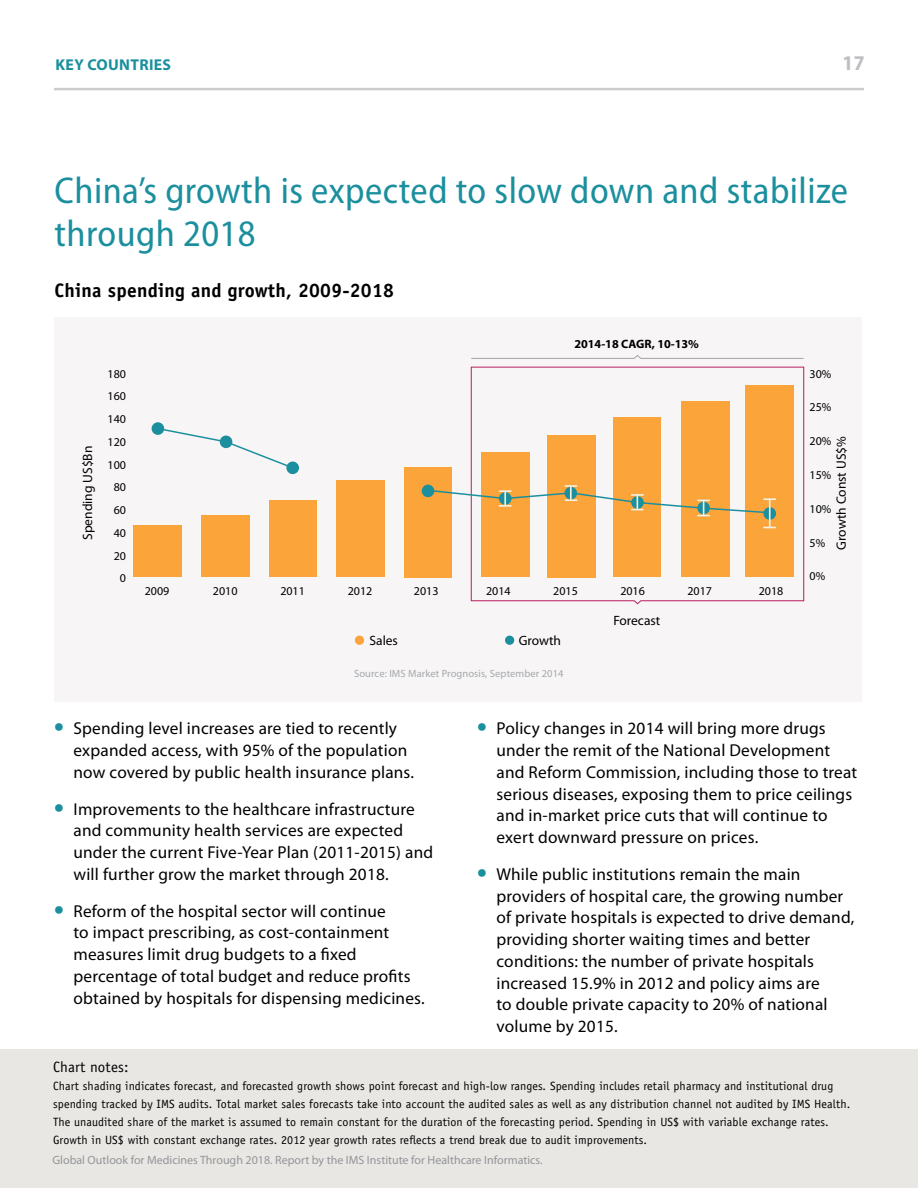
<style>
.page{position:relative;width:918px;height:1188px;background:#fff}
.page>*{position:absolute;margin:0;border:0;box-sizing:border-box;transform-origin:0 0}
.t1{font:semi-condensed 37.5px/43.5px "Myriad Pro";letter-spacing:.01em;color:#1b8f9e}
.t2{font:700 semi-condensed 21px "Myriad Pro";color:#bdbec1}
.t3{font:700 19.5px "Officina Sans Std";letter-spacing:.01em;color:#000}
.t4{font:17.25px/21.8px "Myriad Pro";letter-spacing:.01em;color:#000}
.t5{font:700 15.75px "Myriad Pro";letter-spacing:.02em;color:#1b8f9e}
.t6{font:15px "Officina Sans Std";letter-spacing:.01em;color:#000}
.t7{font:13.5px "Myriad Pro";color:#000}
.t8{font:700 12.15px "Myriad Pro";color:#000}
.t9{font:12px/18px "Officina Sans Std";letter-spacing:.01em;color:#000}
.t10{font:12px "Myriad Pro";color:#939598}
.t11{font:12px/22.8px "Myriad Pro";color:#000;text-align:justify}
.t12{font:10.5px "Myriad Pro";letter-spacing:.01em;color:#a5a8ac}
.s1{font-weight:900;font-size:27px;color:#1b8f9e}
</style>
<div class="page">
<hr style="left:54px;top:88px;width:810px;height:2px;background:#000">
<div style="left:0;top:1050px;width:918px;height:138px;background:#e8e7e4"></div>
<div style="left:54px;top:317px;width:808px;height:385px;background:#f7f5f5"></div>
<div style="left:134px;top:525px;width:48px;height:52px;background:#faa43a"></div>
<div style="left:404px;top:467px;width:47px;height:110px;background:#faa43a"></div>
<div style="left:336px;top:481px;width:48px;height:96px;background:#faa43a"></div>
<div style="left:269px;top:501px;width:48px;height:76px;background:#faa43a"></div>
<div style="left:201px;top:516px;width:49px;height:61px;background:#faa43a"></div>
<svg style="left:470px;top:366px;width:335px;height:239px"></svg>
<svg style="left:471px;top:355px;width:333px;height:4px"></svg>
<div style="left:505px;top:636px;width:9px;height:9px;background:#1b8f9e;border-radius:50%"></div>
<div style="left:355px;top:636px;width:9px;height:9px;background:#faa43a;border-radius:50%"></div>
<svg style="left:160px;top:427px;width:611px;height:87px"></svg>
<svg style="left:764px;top:498px;width:11px;height:2px"></svg>
<div style="left:152px;top:422px;width:12px;height:13px;background:#1b8f9e;border-radius:50%"></div>
<div style="left:220px;top:436px;width:12px;height:12px;background:#1b8f9e;border-radius:50%"></div>
<div style="left:286px;top:462px;width:13px;height:12px;background:#1b8f9e;border-radius:50%"></div>
<div style="left:422px;top:485px;width:12px;height:12px;background:#1b8f9e;border-radius:50%"></div>
<svg style="left:763px;top:507px;width:13px;height:13px"></svg>
<svg style="left:499px;top:490px;width:12px;height:17px"></svg>
<svg style="left:565px;top:485px;width:12px;height:16px"></svg>
<svg style="left:632px;top:494px;width:11px;height:16px"></svg>
<svg style="left:698px;top:500px;width:11px;height:16px"></svg>
<hr style="left:769px;top:499px;width:2px;height:29px;background:#f3f0e1">
<p class="t5" style="left:56px;top:54px;width:117px">KEY COUNTRIES</p>
<p class="t2" style="left:842px;top:49px;width:24px">17</p>
<h1 class="t1" style="left:55px;top:168px;width:795px">China’s growth is expected to slow down and stabilize through 2018</h1>
<p class="t3" style="left:55px;top:278px;width:341px">China spending and growth, 2009-2018</p>
<p class="t8" style="left:574px;top:336px;width:126px">2014-18 CAGR, 10-13%</p>
<p class="t11" style="left:810px;top:362px;width:23px">30%</p>
<p class="t11" style="left:108px;top:362px;width:20px">180<br>160<br>140<br>120</p>
<p class="t11" style="left:810px;top:396px;width:23px">25%</p>
<p class="t7" style="left:79px;top:540px;width:96px;rotate:-90deg">Spending US$Bn</p>
<p class="t7" style="left:833px;top:550px;width:115px;rotate:-90deg">Growth Const US$%</p>
<p class="t11" style="left:810px;top:430px;width:23px">20%</p>
<p class="t11" style="left:108px;top:453px;width:20px">100</p>
<p class="t11" style="left:810px;top:463px;width:23px">15%</p>
<p class="t11" style="left:114px;top:476px;width:14px">80</p>
<p class="t11" style="left:810px;top:497px;width:23px">10%</p>
<p class="t11" style="left:810px;top:531px;width:17px">5%</p>
<p class="t11" style="left:810px;top:565px;width:17px">0%</p>
<p class="t11" style="left:114px;top:499px;width:14px">60</p>
<p class="t11" style="left:114px;top:521px;width:14px">40</p>
<p class="t11" style="left:114px;top:544px;width:14px">20</p>
<p class="t11" style="left:120px;top:567px;width:8px">0</p>
<p class="t11" style="left:145px;top:579px;width:26px">2009</p>
<p class="t11" style="left:213px;top:579px;width:26px">2010</p>
<p class="t11" style="left:280px;top:579px;width:26px">2011</p>
<p class="t11" style="left:348px;top:579px;width:26px">2012</p>
<p class="t11" style="left:759px;top:579px;width:26px">2018</p>
<p class="t11" style="left:414px;top:579px;width:26px">2013</p>
<p class="t11" style="left:486px;top:579px;width:26px">2014</p>
<p class="t11" style="left:553px;top:579px;width:26px">2015</p>
<p class="t11" style="left:620px;top:579px;width:26px">2016</p>
<p class="t11" style="left:687px;top:579px;width:26px">2017</p>
<p class="t7" style="left:370px;top:632px;width:30px">Sales</p>
<p class="t7" style="left:519px;top:632px;width:44px">Growth</p>
<p class="t12" style="left:354px;top:667px;width:211px">Source: IMS Market Prognosis, September 2014</p>
<p class="t7" style="left:613px;top:613px;width:48px">Forecast</p>
<p class="t4" style="left:74px;top:717px;width:342px;text-indent:-20px"><span class="s1">•</span> Spending level increases are tied to recently expanded access, with 95% of the population now covered by public health insurance plans.</p>
<p class="t4" style="left:74px;top:798px;width:361px;text-indent:-20px"><span class="s1">•</span> Improvements to the healthcare infrastructure and community health services are expected under the current Five-Year Plan (2011-2015) and will further grow the market through 2018.</p>
<p class="t4" style="left:74px;top:900px;width:353px;text-indent:-20px"><span class="s1">•</span> Reform of the hospital sector will continue<br>to impact prescribing, as cost-containment measures limit drug budgets to a fixed percentage of total budget and reduce profits obtained by hospitals for dispensing medicines.</p>
<p class="t4" style="left:496px;top:717px;width:362px;text-indent:-20px"><span class="s1">•</span> Policy changes in 2014 will bring more drugs under the remit of the National Development and Reform Commission, including those to treat serious diseases, exposing them to price ceilings and in-market price cuts that will continue to exert downward pressure on prices.</p>
<p class="t4" style="left:496px;top:863px;width:359px;text-indent:-20px"><span class="s1">•</span> While public institutions remain the main providers of hospital care, the growing number of private hospitals is expected to drive demand, providing shorter waiting times and better conditions: the number of private hospitals increased 15.9% in 2012 and policy aims are<br>to double private capacity to 20% of national volume by 2015.</p>
<p class="t6" style="left:53px;top:1058px;width:77px">Chart notes:</p>
<p class="t9" style="left:53px;top:1077px;width:799px">Chart shading indicates forecast, and forecasted growth shows point forecast and high-low ranges. Spending includes retail pharmacy and institutional drug spending tracked by IMS audits. Total market sales forecasts take into account the audited sales as well as any distribution channel not audited by IMS Health.<br>The unaudited share of the market is assumed to remain constant for the duration of the forecasting period. Spending in US$ with variable exchange rates.<br>Growth in US$ with constant exchange rates. 2012 year growth rates reflects a trend break due to audit improvements.</p>
<p class="t10" style="left:52px;top:1153px;width:492px">Global Outlook for Medicines Through 2018. Report by the IMS Institute for Healthcare Informatics.</p>
</div>
